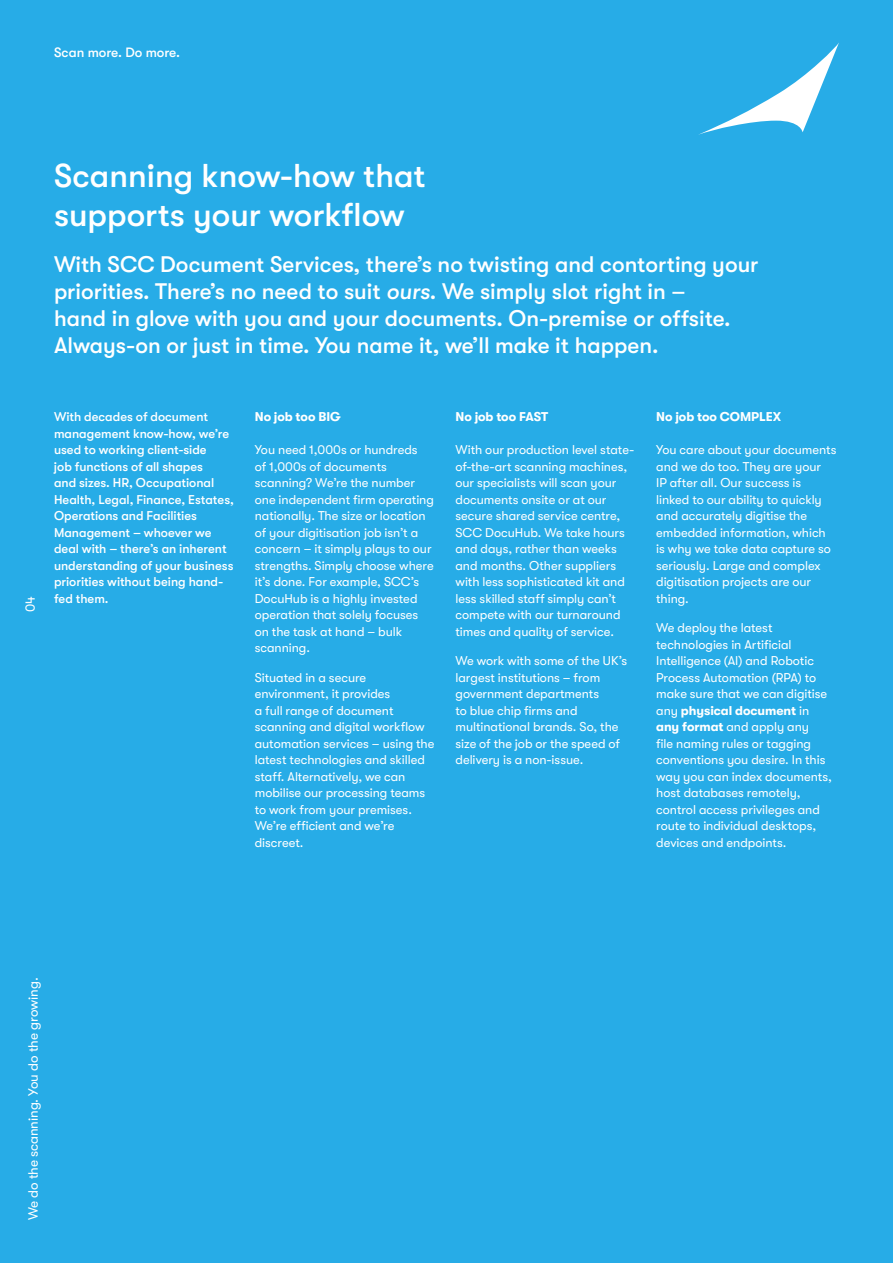
<style>
.page{position:relative;width:893px;height:1263px;background:#27ace7}
.page>*{position:absolute;margin:0;border:0;box-sizing:border-box;transform-origin:0 0}
.t1{font:500 33px/39.6px "GT Walsheim Pro";color:#fff}
.t2{font:500 22.5px/27px "GT Walsheim Pro";color:#fff}
.t3{font:13.5px "GT Walsheim Pro";letter-spacing:-.005em;color:#fff}
.t4{font:500 13.5px "GT Walsheim Pro";color:#fff}
.t5{font:12.75px/16.5px "GT Walsheim Pro";letter-spacing:-.005em;color:#fff}
.t6{font:500 12.75px/16.5px "GT Walsheim Pro";color:#fff}
.t7{font:700 12.75px "GT Walsheim Pro";letter-spacing:-.005em;color:#fff}
.s1{font-style:italic}
.s2{font-weight:700}
</style>
<div class="page">
<svg style="left:698px;top:43px;width:141px;height:92px"></svg>
<p class="t4" style="left:54px;top:47px;width:128px">Scan more. Do more.</p>
<h1 class="t1" style="left:54px;top:159px;width:373px">Scanning know-how that supports your workflow</h1>
<p class="t2" style="left:54px;top:252px;width:706px">With SCC Document Services, there’s no twisting and contorting your priorities. There’s no need to suit <span class="s1">ours</span>. We simply slot right in –<br>hand in glove with you and your documents. On-premise or offsite.<br>Always-on or just in time. You name it, we’ll make it happen.</p>
<p class="t3" style="left:25px;top:612px;width:17px;rotate:-90deg">04</p>
<p class="t6" style="left:54px;top:410px;width:181px">With decades of document management know-how, we’re used to working client-side<br>job functions of all shapes<br>and sizes. HR, Occupational<br>Health, Legal, Finance, Estates,<br>Operations and Facilities<br>Management – whoever we deal with – there’s an inherent understanding of your business priorities without being hand&shy;fed them.</p>
<p class="t7" style="left:255px;top:412px;width:88px">No job too BIG</p>
<p class="t5" style="left:255px;top:442px;width:181px">You need 1,000s or hundreds<br>of 1,000s of documents scanning? We’re the number one independent firm operating nationally. The size or location of your digitisation job isn’t a concern – it simply plays to our strengths. Simply choose where it’s done. For example, SCC’s<br>DocuHub is a highly invested operation that solely focuses on the task at hand – bulk scanning.</p>
<p class="t5" style="left:255px;top:670px;width:181px">Situated in a secure environment, it provides<br>a full range of document scanning and digital workflow automation services – using the latest technologies and skilled staff. Alternatively, we can mobilise our processing teams to work from your premises.<br>We’re efÏcient and we’re discreet.</p>
<p class="t7" style="left:455px;top:412px;width:94px">No job too FAST</p>
<p class="t5" style="left:455px;top:442px;width:180px">With our production level state&shy;of-the-art scanning machines, our specialists will scan your documents onsite or at our secure shared service centre,<br>SCC DocuHub. We take hours and days, rather than weeks and months. Other suppliers with less sophisticated kit and less skilled staff simply can’t compete with our turnaround times and quality of service.</p>
<p class="t5" style="left:455px;top:653px;width:173px">We work with some of the UK’s largest institutions – from government departments<br>to blue chip firms and multinational brands. So, the size of the job or the speed of delivery is a non-issue.</p>
<p class="t7" style="left:656px;top:412px;width:126px">No job too COMPLEX</p>
<p class="t5" style="left:656px;top:442px;width:182px">You care about your documents and we do too. They are your<br>IP after all. Our success is linked to our ability to quickly and accurately digitise the embedded information, which is why we take data capture so seriously. Large and complex digitisation projects are our thing.</p>
<p class="t5" style="left:656px;top:620px;width:177px">We deploy the latest technologies in Artificial<br>Intelligence (AI) and Robotic<br>Process Automation (RPA) to make sure that we can digitise any <span class="s2">physical document</span> in <span class="s2">any format</span> and apply any<br>file naming rules or tagging conventions you desire. In this way you can index documents, host databases remotely, control access privileges and route to individual desktops, devices and endpoints.</p>
<p class="t3" style="left:26px;top:1220px;width:244px;rotate:-90deg">We do the scanning. You do the growing.</p>
</div>
